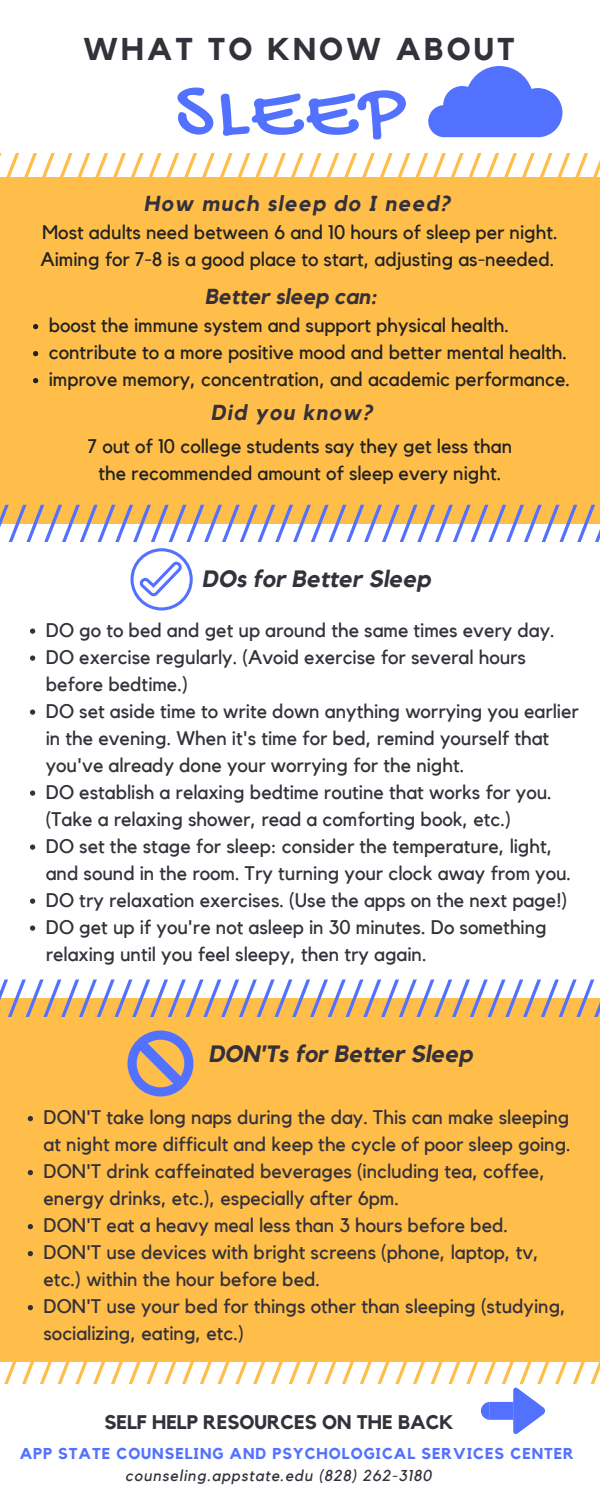
<style>
.page{position:relative;width:600px;height:1500px;background:#ffbd4a}
.page>*{position:absolute;margin:0;border:0;box-sizing:border-box;transform-origin:0 0}
.t1{font:82.5px "Gochi Hand";letter-spacing:.04em;color:#5271ff}
.t2{font:700 31.4px "Kollektif";letter-spacing:.1em;color:#34313a}
.t3{font:italic 700 23.6px "Kollektif";color:#34313a}
.t4{font:italic 700 21.6px "Kollektif";letter-spacing:.06em;color:#34313a}
.t5{font:italic 700 21.6px "Kollektif";color:#34313a}
.t6{font:19.7px/27px "Kollektif";color:#34313a}
.t7{font:19.7px/27px "Kollektif";color:#222}
.t8{font:700 19.7px "Kollektif";color:#34313a}
.t9{font:700 15.7px "Kollektif";letter-spacing:.06em;color:#5271ff}
.t10{font:italic 15.7px "Kollektif";letter-spacing:.06em;color:#34313a}
</style>
<div class="page">
<div style="left:0;top:0;width:600px;height:176px;background:#fff"></div>
<div style="left:0;top:524px;width:600px;height:474px;background:#fff"></div>
<div style="left:0;top:1363px;width:600px;height:137px;background:#fff"></div>
<svg style="left:0;top:505px;width:600px;height:37px"></svg>
<svg style="left:0;top:980px;width:600px;height:36px"></svg>
<svg style="left:0;top:153px;width:600px;height:24px"></svg>
<svg style="left:0;top:1362px;width:600px;height:72px"></svg>
<svg style="left:30px;top:628px;width:5px;height:6px"></svg>
<svg style="left:30px;top:656px;width:5px;height:5px"></svg>
<svg style="left:30px;top:710px;width:5px;height:5px"></svg>
<svg style="left:30px;top:790px;width:5px;height:6px"></svg>
<svg style="left:30px;top:844px;width:5px;height:6px"></svg>
<svg style="left:30px;top:898px;width:5px;height:6px"></svg>
<svg style="left:30px;top:926px;width:5px;height:5px"></svg>
<svg style="left:131px;top:548px;width:62px;height:62px"></svg>
<svg style="left:428px;top:66px;width:134px;height:71px"></svg>
<svg style="left:128px;top:1030px;width:66px;height:66px"></svg>
<svg style="left:28px;top:1116px;width:5px;height:5px"></svg>
<svg style="left:28px;top:1170px;width:5px;height:5px"></svg>
<svg style="left:28px;top:1224px;width:5px;height:5px"></svg>
<svg style="left:28px;top:1251px;width:5px;height:5px"></svg>
<svg style="left:28px;top:1305px;width:5px;height:5px"></svg>
<svg style="left:33px;top:324px;width:5px;height:5px"></svg>
<svg style="left:33px;top:351px;width:5px;height:5px"></svg>
<svg style="left:33px;top:378px;width:5px;height:5px"></svg>
<h2 class="t2" style="left:84px;top:35px;width:433px">WHAT TO KNOW ABOUT</h2>
<h1 class="t1" style="left:175px;top:69px;width:232px">SLEEP</h1>
<p class="t4" style="left:144px;top:193px;width:308px">How much sleep do I need?</p>
<p class="t7" style="left:40px;top:220px;width:519px">Most adults need between 6 and 10 hours of sleep per night.<br>Aiming for 7-8 is a good place to start, adjusting as-needed.</p>
<p class="t5" style="left:205px;top:286px;width:174px">Better sleep can:</p>
<p class="t7" style="left:49px;top:313px;width:523px">boost the immune system and support physical health. contribute to a more positive mood and better mental health. improve memory, concentration, and academic performance.</p>
<p class="t4" style="left:211px;top:402px;width:163px">Did you know?</p>
<p class="t7" style="left:88px;top:433px;width:426px;text-align:center">7 out of 10 college students say they get less than the recommended amount of sleep every night.</p>
<p class="t3" style="left:202px;top:567px;width:230px">DOs for Better Sleep</p>
<p class="t6" style="left:46px;top:617px;width:535px">DO go to bed and get up around the same times every day.<br>DO exercise regularly. (Avoid exercise for several hours before bedtime.)<br>DO set aside time to write down anything worrying you earlier in the evening. When it's time for bed, remind yourself that you've already done your worrying for the night.<br>DO establish a relaxing bedtime routine that works for you. (Take a relaxing shower, read a comforting book, etc.)<br>DO set the stage for sleep: consider the temperature, light, and sound in the room. Try turning your clock away from you.<br>DO try relaxation exercises. (Use the apps on the next page!)<br>DO get up if you're not asleep in 30 minutes. Do something relaxing until you feel sleepy, then try again.</p>
<p class="t3" style="left:209px;top:1043px;width:265px">DON'Ts for Better Sleep</p>
<p class="t6" style="left:44px;top:1105px;width:529px">DON'T take long naps during the day. This can make sleeping at night more difficult and keep the cycle of poor sleep going.<br>DON'T drink caffeinated beverages (including tea, coffee, energy drinks, etc.), especially after 6pm.<br>DON'T eat a heavy meal less than 3 hours before bed.<br>DON'T use devices with bright screens (phone, laptop, tv, etc.) within the hour before bed.<br>DON'T use your bed for things other than sleeping (studying, socializing, eating, etc.)</p>
<p class="t8" style="left:104px;top:1413px;width:351px">SELF HELP RESOURCES ON THE BACK</p>
<p class="t9" style="left:20px;top:1446px;width:556px">APP STATE COUNSELING AND PSYCHOLOGICAL SERVICES CENTER</p>
<p class="t10" style="left:125px;top:1469px;width:308px">counseling.appstate.edu (828) 262-3180</p>
</div>
